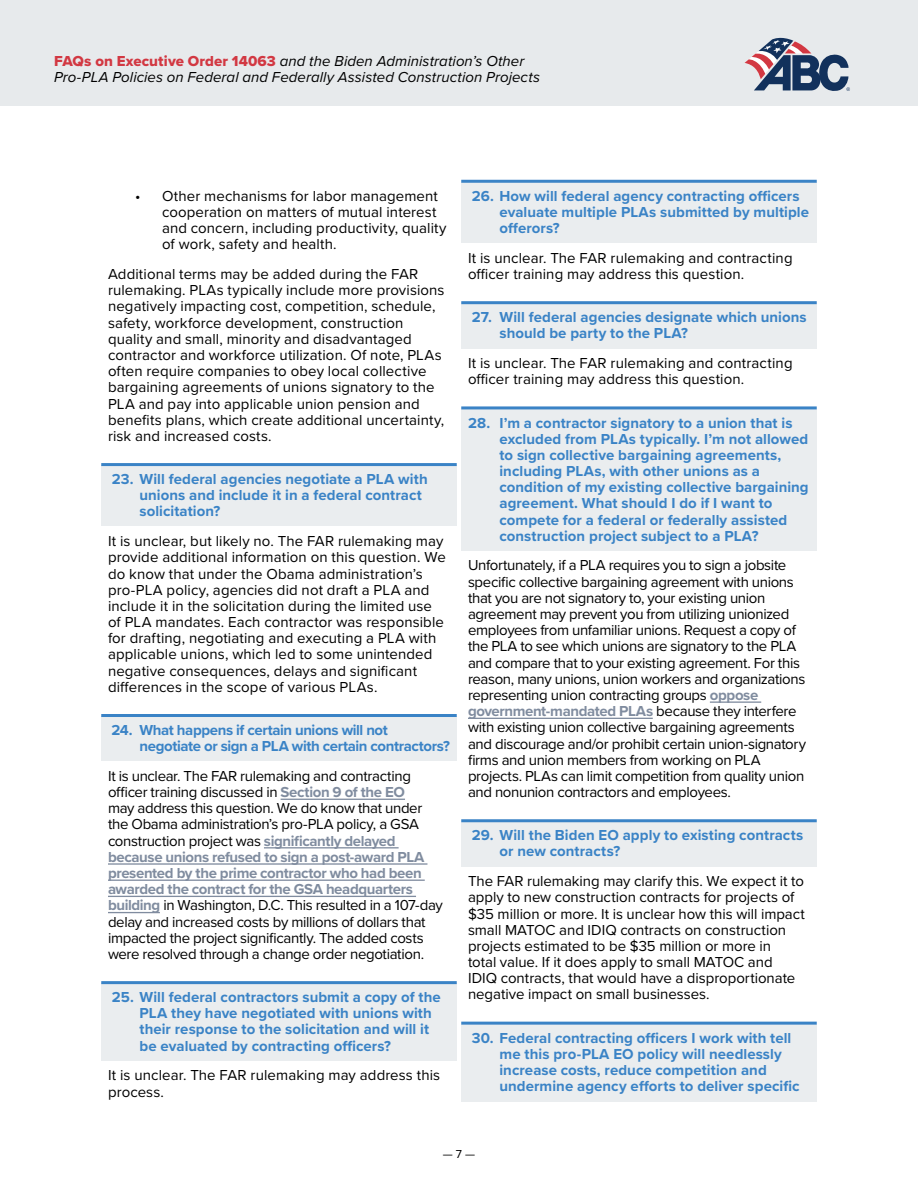
<style>
.page{position:relative;width:918px;height:1188px;background:#fff}
.page>*{position:absolute;margin:0;border:0;box-sizing:border-box;transform-origin:0 0}
.t1{font:15px/16.2px "Proxima Nova";color:#000}
.t2{font:15px/16.2px "Proxima Nova";letter-spacing:-.025em;color:#000}
.t3{font:700 15px/16.2px "Proxima Nova";letter-spacing:.005em;color:#3a83c6}
.t4{font:italic 15px/16.2px "Proxima Nova";letter-spacing:.005em;color:#000}
.t5{font:700 15px/16.2px "Proxima Nova";letter-spacing:-.025em;color:#3a83c6}
.t6{font:12px "Proxima Nova";color:#000}
.s1{font-family:"Proxima Nova Extrabld";font-style:normal;color:#d23842}
.s2{font-weight:700;color:#808c9f}
</style>
<div class="page">
<div style="left:0;top:0;width:918px;height:106px;background:#e7eaec"></div>
<svg style="left:745px;top:37px;width:105px;height:54px"></svg>
<div style="left:101px;top:466px;width:356px;height:60px;background:#eaedef"></div>
<hr style="left:101px;top:463px;width:356px;height:3px;background:#3a83c6">
<div style="left:101px;top:716px;width:356px;height:45px;background:#eaedef"></div>
<hr style="left:101px;top:714px;width:356px;height:3px;background:#3a83c6">
<hr style="left:281px;top:799px;width:124px;height:1px;background:#808c9f">
<hr style="left:264px;top:847px;width:135px;height:1px;background:#808c9f">
<hr style="left:108px;top:863px;width:319px;height:2px;background:#808c9f">
<hr style="left:108px;top:880px;width:317px;height:1px;background:#808c9f">
<hr style="left:108px;top:896px;width:308px;height:1px;background:#808c9f">
<hr style="left:108px;top:912px;width:52px;height:1px;background:#808c9f">
<div style="left:101px;top:984px;width:356px;height:77px;background:#eaedef"></div>
<hr style="left:101px;top:981px;width:356px;height:3px;background:#3a83c6">
<div style="left:461px;top:182px;width:356px;height:61px;background:#eaedef"></div>
<hr style="left:461px;top:180px;width:356px;height:3px;background:#3a83c6">
<div style="left:461px;top:304px;width:356px;height:44px;background:#eaedef"></div>
<hr style="left:461px;top:301px;width:356px;height:3px;background:#3a83c6">
<div style="left:461px;top:409px;width:356px;height:142px;background:#eaedef"></div>
<hr style="left:461px;top:406px;width:356px;height:3px;background:#3a83c6">
<hr style="left:710px;top:701px;width:51px;height:2px;background:#808c9f">
<hr style="left:468px;top:718px;width:185px;height:1px;background:#808c9f">
<div style="left:461px;top:822px;width:356px;height:44px;background:#eaedef"></div>
<hr style="left:461px;top:819px;width:356px;height:3px;background:#3a83c6">
<div style="left:461px;top:1024px;width:356px;height:77px;background:#eaedef"></div>
<hr style="left:461px;top:1022px;width:356px;height:3px;background:#3a83c6">
<p class="t4" style="left:54px;top:52px;width:488px"><span class="s1">FAQs on Executive Order 14063</span> and the Biden Administration’s Other<br>Pro-PLA Policies on Federal and Federally Assisted Construction Projects</p>
<p class="t1" style="left:162px;top:187px;width:286px;text-indent:-27px">• Other mechanisms for labor management cooperation on matters of mutual interest and concern, including productivity, quality of work, safety and health.</p>
<p class="t1" style="left:108px;top:265px;width:338px">Additional terms may be added during the FAR rulemaking. PLAs typically include more provisions negatively impacting cost, competition, schedule, safety, workforce development, construction quality and small, minority and disadvantaged contractor and workforce utilization. Of note, PLAs often require companies to obey local collective bargaining agreements of unions signatory to the PLA and pay into applicable union pension and benefits plans, which create additional uncertainty, risk and increased costs.</p>
<p class="t3" style="left:140px;top:471px;width:290px;text-indent:-28px">23. Will federal agencies negotiate a PLA with unions and include it in a federal contract solicitation?</p>
<p class="t1" style="left:108px;top:532px;width:339px">It is unclear, but likely no. The FAR rulemaking may provide additional information on this question. We do know that under the Obama administration’s pro-PLA policy, agencies did not draft a PLA and include it in the solicitation during the limited use of PLA mandates. Each contractor was responsible for drafting, negotiating and executing a PLA with applicable unions, which led to some unintended negative consequences, delays and significant differences in the scope of various PLAs.</p>
<p class="t5" style="left:140px;top:722px;width:312px;text-indent:-28px">24. What happens if certain unions will not negotiate or sign a PLA with certain contractors?</p>
<p class="t2" style="left:108px;top:767px;width:336px">It is unclear. The FAR rulemaking and contracting officer training discussed in <span class="s2">Section 9 of the EO<br></span>may address this question. We do know that under the Obama administration’s pro-PLA policy, a GSA construction project was <span class="s2">significantly delayed because unions refused to sign a post-award PLA presented by the prime contractor who had been awarded the contract for the GSA headquarters building</span> in Washington, D.C. This resulted in a 107-day delay and increased costs by millions of dollars that impacted the project significantly. The added costs were resolved through a change order negotiation.</p>
<p class="t3" style="left:140px;top:989px;width:303px;text-indent:-28px">25. Will federal contractors submit a copy of the PLA they have negotiated with unions with their response to the solicitation and will it be evaluated by contracting officers?</p>
<p class="t1" style="left:108px;top:1067px;width:334px">It is unclear. The FAR rulemaking may address this process.</p>
<p class="t3" style="left:500px;top:187px;width:311px;text-indent:-28px">26. How will federal agency contracting officers evaluate multiple PLAs submitted by multiple offerors?</p>
<p class="t1" style="left:468px;top:249px;width:326px">It is unclear. The FAR rulemaking and contracting officer training may address this question.</p>
<p class="t3" style="left:500px;top:309px;width:309px;text-indent:-28px">27. Will federal agencies designate which unions should be party to the PLA?</p>
<p class="t1" style="left:468px;top:354px;width:326px">It is unclear. The FAR rulemaking and contracting officer training may address this question.</p>
<p class="t3" style="left:500px;top:414px;width:311px;text-indent:-32px">28. I’m a contractor signatory to a union that is excluded from PLAs typically. I’m not allowed to sign collective bargaining agreements, including PLAs, with other unions as a condition of my existing collective bargaining agreement. What should I do if I want to compete for a federal or federally assisted construction project subject to a PLA?</p>
<p class="t2" style="left:468px;top:557px;width:340px">Unfortunately, if a PLA requires you to sign a jobsite specific collective bargaining agreement with unions that you are not signatory to, your existing union agreement may prevent you from utilizing unionized employees from unfamiliar unions. Request a copy of the PLA to see which unions are signatory to the PLA and compare that to your existing agreement. For this reason, many unions, union workers and organizations representing union contracting groups <span class="s2">oppose government-mandated PLAs</span> because they interfere with existing union collective bargaining agreements and discourage and/or prohibit certain union-signatory firms and union members from working on PLA projects. PLAs can limit competition from quality union and nonunion contractors and employees.</p>
<p class="t3" style="left:500px;top:827px;width:305px;text-indent:-28px">29. Will the Biden EO apply to existing contracts or new contracts?</p>
<p class="t1" style="left:468px;top:872px;width:339px">The FAR rulemaking may clarify this. We expect it to apply to new construction contracts for projects of $35 million or more. It is unclear how this will impact small MATOC and IDIQ contracts on construction projects estimated to be $35 million or more in<br>total value. If it does apply to small MATOC and IDIQ contracts, that would have a disproportionate negative impact on small businesses.</p>
<p class="t3" style="left:500px;top:1029px;width:302px;text-indent:-28px">30. Federal contracting officers I work with tell me this pro-PLA EO policy will needlessly increase costs, reduce competition and undermine agency efforts to deliver specific</p>
<p class="t6" style="left:443px;top:1145px;width:34px">— 7 —</p>
</div>
